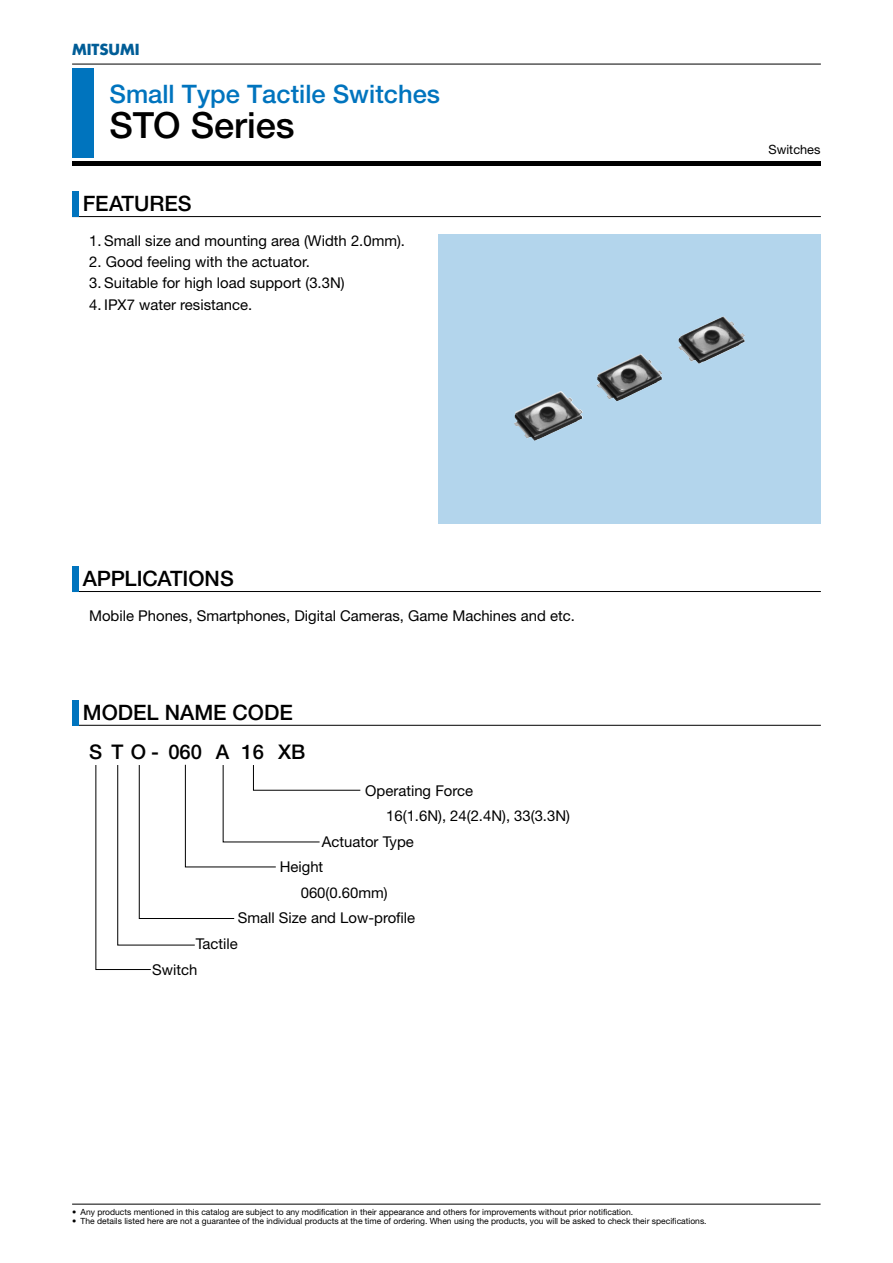
<style>
.page{position:relative;width:893px;height:1263px;background:#fff}
.page>*{position:absolute;margin:0;border:0;box-sizing:border-box;transform-origin:0 0}
.t1{font:500 36.15px "Helvetica Neue";color:#000}
.t2{font:500 25.5px "Helvetica Neue";color:#0074be}
.t3{font:500 21.3px "Helvetica Neue";color:#000}
.t4{font:500 20.25px "Helvetica Neue";color:#000}
.t5{font:14.85px "Helvetica Neue";color:#000}
.t6{font:700 14.85px "Futura";color:#005d97}
.t7{font:12.75px "Helvetica Neue";color:#000}
.t8{font:8.55px "Helvetica Neue";color:#000}
</style>
<div class="page">
<hr style="left:72px;top:1204px;width:748px;height:1px;background:#000">
<hr style="left:72px;top:64px;width:748px;height:1px;background:#000">
<div style="left:72px;top:68px;width:21px;height:89px;background:#0074be"></div>
<div style="left:72px;top:161px;width:748px;height:5px;background:#000"></div>
<div style="left:438px;top:234px;width:382px;height:289px;background:#b3d5ec"></div>
<hr style="left:72px;top:216px;width:748px;height:1px;background:#000">
<div style="left:72px;top:191px;width:6px;height:25px;background:#0074be"></div>
<hr style="left:72px;top:591px;width:748px;height:1px;background:#000">
<div style="left:72px;top:566px;width:6px;height:25px;background:#0074be"></div>
<hr style="left:72px;top:725px;width:748px;height:1px;background:#000">
<div style="left:72px;top:700px;width:6px;height:25px;background:#0074be"></div>
<svg style="left:95px;top:764px;width:266px;height:206px"></svg>
<img style="left:514px;top:316px;width:231px;height:125px">
<p class="t6" style="left:72px;top:43px;width:69px">MITSUMI</p>
<h2 class="t2" style="left:109px;top:85px;width:332px">Small Type Tactile Switches</h2>
<h1 class="t1" style="left:109px;top:112px;width:186px">STO Series</h1>
<h3 class="t3" style="left:83px;top:196px;width:110px">FEATURES</h3>
<p class="t5" style="left:89px;top:235px;width:317px">1. Small size and mounting area (Width 2.0mm).</p>
<p class="t5" style="left:89px;top:256px;width:222px">2. Good feeling with the actuator.</p>
<p class="t5" style="left:89px;top:278px;width:257px">3. Suitable for high load support (3.3N)</p>
<p class="t5" style="left:89px;top:299px;width:164px">4. IPX7 water resistance.</p>
<p class="t7" style="left:768px;top:145px;width:53px">Switches</p>
<h3 class="t3" style="left:83px;top:571px;width:152px">APPLICATIONS</h3>
<p class="t5" style="left:89px;top:610px;width:487px">Mobile Phones, Smartphones, Digital Cameras, Game Machines and etc.</p>
<h3 class="t3" style="left:83px;top:704px;width:211px">MODEL NAME CODE</h3>
<h3 class="t4" style="left:89px;top:745px;width:218px">S T O - 060 A 16 XB</h3>
<p class="t5" style="left:365px;top:785px;width:109px">Operating Force</p>
<p class="t5" style="left:386px;top:811px;width:185px">16(1.6N), 24(2.4N), 33(3.3N)</p>
<p class="t5" style="left:322px;top:836px;width:94px">Actuator Type</p>
<p class="t5" style="left:280px;top:862px;width:45px">Height</p>
<p class="t5" style="left:301px;top:887px;width:88px">060(0.60mm)</p>
<p class="t5" style="left:238px;top:913px;width:179px">Small Size and Low-profile</p>
<p class="t5" style="left:196px;top:938px;width:44px">Tactile</p>
<p class="t5" style="left:152px;top:964px;width:47px">Switch</p>
<p class="t8" style="left:72px;top:1209px;width:562px">• Any products mentioned in this catalog are subject to any modification in their appearance and others for improvements without prior notification.</p>
<p class="t8" style="left:72px;top:1218px;width:636px">• The details listed here are not a guarantee of the individual products at the time of ordering. When using the products, you will be asked to check their specifications.</p>
</div>
